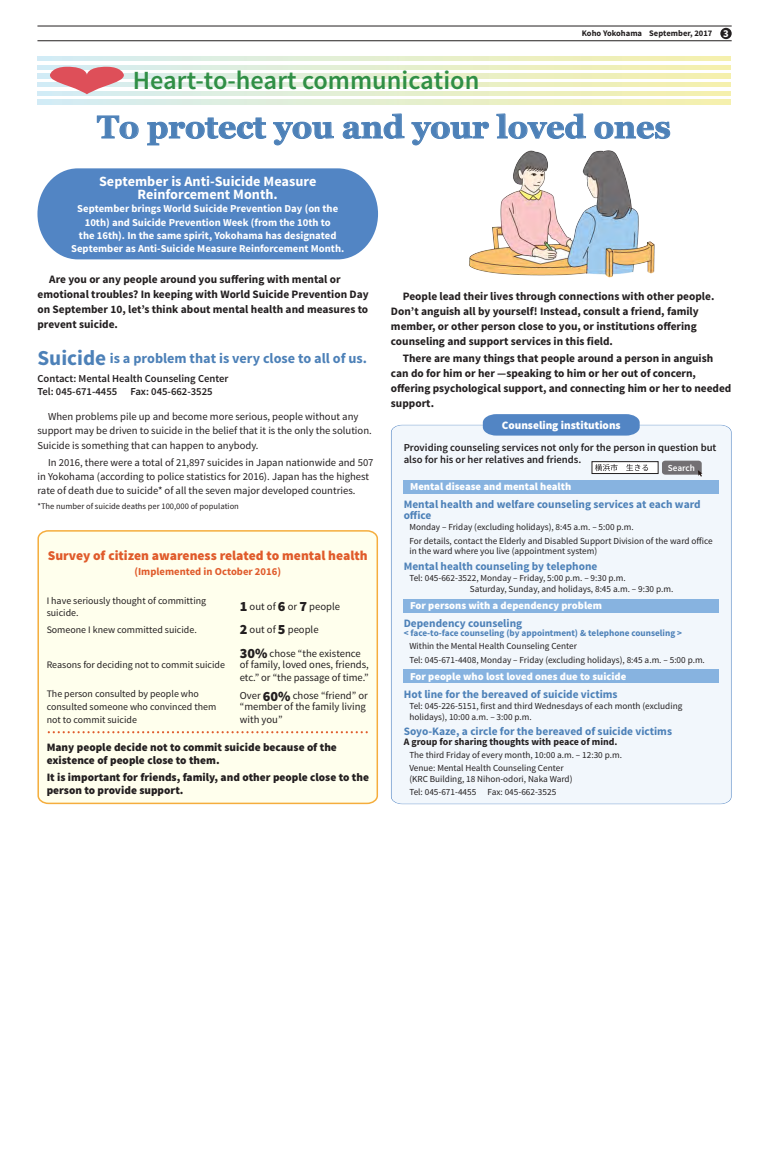
<style>
.page{position:relative;width:772px;height:1151px;background:#fff}
.page>*{position:absolute;margin:0;border:0;box-sizing:border-box;transform-origin:0 0}
.t1{font:700 31.9px "Georgia";color:#4d81b8}
.t2{font:600 26.2px "Source Sans Pro";color:#308f46}
.t3{font:700 14.2px/13.5px "Source Sans Pro";color:#fff;text-align:center}
.t4{font:700 14.2px "Source Sans Pro";color:#4d81b8}
.t5{font:900 13.5px "Source Sans Pro";color:#e05b2b}
.t6{font:700 11.3px/14.9px "Source Sans Pro";color:#231f20}
.t7{font:700 11.3px/10.6px "Source Sans Pro";color:#4d81b8}
.t8{font:900 11.3px/13.5px "Source Sans Pro";color:#231f20}
.t9{font:900 11.3px "Source Sans Pro";color:#fff}
.t10{font:10.6px/14.2px "Source Sans Pro";color:#231f20}
.t11{font:700 10.6px/13.5px "Source Sans Pro";color:#fff;text-align:center}
.t12{font:600 10.6px/12px "Source Sans Pro";color:#231f20}
.t13{font:900 10.6px "Source Sans Pro";color:#fff}
.t14{font:700 10.6px "Source Sans Pro";color:#e05b2b}
.t15{font:9.9px/12.8px "Source Sans Pro";color:#231f20}
.t16{font:700 9.9px "Source Sans Pro";color:#231f20}
.t17{font:9.2px/10.6px "Source Sans Pro";color:#231f20}
.t18{font:700 9.2px "Source Sans Pro";color:#4d81b8}
.t19{font:600 9.2px "Source Sans Pro";color:#fff}
.t20{font:8.5px "Source Sans Pro";color:#231f20}
.t21{font:700 8.5px "Source Sans Pro";color:#231f20}
.s1{font-size:21.3px}
.s2{font-weight:900;font-size:14.2px}
</style>
<div class="page">
<hr style="left:37px;top:26px;width:694px;height:1px;background:#231f20">
<hr style="left:37px;top:40px;width:694px;height:1px;background:#231f20">
<svg style="left:719px;top:28px;width:12px;height:11px"></svg>
<svg style="left:37px;top:57px;width:693px;height:4px;background:#e4eed0"></svg>
<svg style="left:37px;top:65px;width:693px;height:5px;background:#e5eecd"></svg>
<svg style="left:37px;top:74px;width:693px;height:4px;background:#e6eecc"></svg>
<svg style="left:37px;top:83px;width:693px;height:4px;background:#e6eecc"></svg>
<svg style="left:37px;top:91px;width:693px;height:5px;background:#e5eece"></svg>
<svg style="left:37px;top:100px;width:693px;height:4px;background:#e4eed0"></svg>
<svg style="left:50px;top:66px;width:74px;height:28px;background:#df8c93"></svg>
<img style="left:469px;top:150px;width:186px;height:127px">
<div style="left:37px;top:168px;width:341px;height:91px;background:#5285c4"></div>
<svg style="left:97px;top:115px;width:42px;height:24px"></svg>
<svg style="left:147px;top:117px;width:119px;height:29px"></svg>
<svg style="left:273px;top:122px;width:61px;height:24px"></svg>
<svg style="left:342px;top:113px;width:62px;height:26px"></svg>
<svg style="left:411px;top:122px;width:78px;height:24px"></svg>
<svg style="left:496px;top:113px;width:89px;height:26px"></svg>
<svg style="left:594px;top:122px;width:75px;height:17px"></svg>
<div style="left:37px;top:530px;width:341px;height:275px;background:#ffffed"></div>
<div style="left:391px;top:425px;width:339px;height:379px;background:#f2f7fc"></div>
<svg style="left:482px;top:414px;width:157px;height:22px;background:#5b8bc7"></svg>
<div style="left:403px;top:480px;width:315px;height:13px;background:#87b3e0"></div>
<div style="left:403px;top:599px;width:315px;height:13px;background:#87b3e0"></div>
<div style="left:403px;top:670px;width:315px;height:13px;background:#87b3e0"></div>
<div style="left:591px;top:462px;width:66px;height:11px;background:#fff"></div>
<div style="left:591px;top:461px;width:67px;height:13px;border:1px solid #231f20"></div>
<svg style="left:595px;top:464px;width:52px;height:7px"></svg>
<svg style="left:48px;top:731px;width:319px;height:2px"></svg>
<svg style="left:661px;top:461px;width:41px;height:16px"></svg>
<p class="t2" style="left:133px;top:63px;width:348px">Heart-to-heart communication</p>
<p class="t21" style="left:581px;top:28px;width:132px">Koho Yokohama September, 2017</p>
<p class="t11" style="left:722px;top:27px;width:7px">3</p>
<p class="t1" style="left:97px;top:103px;width:574px">To protect you and your loved ones</p>
<p class="t3" style="left:99px;top:175px;width:218px">September is Anti-Suicide Measure<br>Reinforcement Month.</p>
<p class="t11" style="left:71px;top:202px;width:274px">September brings World Suicide Prevention Day (on the 10th) and Suicide Prevention Week (from the 10th to<br>the 16th). In the same spirit, Yokohama has designated September as Anti-Suicide Measure Reinforcement Month.</p>
<p class="t6" style="left:37px;top:272px;width:332px;text-indent:12px">Are you or any people around you suffering with mental or emotional troubles? In keeping with World Suicide Prevention Day on September 10, let’s think about mental health and measures to prevent suicide.</p>
<p class="t4" style="left:37px;top:349px;width:331px"><span class="s1">Suicide</span> is a problem that is very close to all of us.</p>
<p class="t12" style="left:37px;top:373px;width:192px">Contact: Mental Health Counseling Center</p>
<p class="t12" style="left:37px;top:386px;width:176px">Tel: 045-671-4455 Fax: 045-662-3525</p>
<p class="t10" style="left:37px;top:410px;width:335px;text-indent:11px">When problems pile up and become more serious, people without any support may be driven to suicide in the belief that it is the only the solution.<br>Suicide is something that can happen to anybody.</p>
<p class="t10" style="left:37px;top:455px;width:337px;text-indent:11px">In 2016, there were a total of 21,897 suicides in Japan nationwide and 507 in Yokohama (according to police statistics for 2016). Japan has the highest rate of death due to suicide* of all the seven major developed countries.</p>
<p class="t20" style="left:37px;top:501px;width:203px">*The number of suicide deaths per 100,000 of population</p>
<p class="t5" style="left:48px;top:546px;width:321px">Survey of citizen awareness related to mental health</p>
<p class="t14" style="left:134px;top:565px;width:148px">(Implemented in October 2016)</p>
<p class="t15" style="left:47px;top:594px;width:161px">I have seriously thought of committing suicide.</p>
<p class="t10" style="left:240px;top:600px;width:102px"><span class="s2">1</span> out of <span class="s2">6</span> or <span class="s2">7</span> people</p>
<p class="t15" style="left:47px;top:623px;width:151px">Someone I knew committed suicide.</p>
<p class="t10" style="left:240px;top:622px;width:80px"><span class="s2">2</span> out of <span class="s2">5</span> people</p>
<p class="t15" style="left:47px;top:658px;width:180px">Reasons for deciding not to commit suicide</p>
<p class="t10" style="left:240px;top:648px;width:130px;line-height:11px"><span class="s2">30%</span> chose “the existence of family, loved ones, friends,</p>
<p class="t10" style="left:240px;top:671px;width:130px">etc.” or “the passage of time.”</p>
<p class="t15" style="left:47px;top:688px;width:171px">The person consulted by people who consulted someone who convinced them not to commit suicide</p>
<p class="t10" style="left:240px;top:691px;width:129px;line-height:11px">Over <span class="s2">60%</span> chose “friend” or “member of the family living</p>
<p class="t10" style="left:240px;top:713px;width:44px">with you”</p>
<p class="t8" style="left:47px;top:741px;width:291px">Many people decide not to commit suicide because of the existence of people close to them.</p>
<p class="t8" style="left:47px;top:770px;width:323px">It is important for friends, family, and other people close to the person to provide support.</p>
<p class="t6" style="left:390px;top:289px;width:325px;text-indent:12px">People lead their lives through connections with other people.<br>Don’t anguish all by yourself! Instead, consult a friend, family member, or other person close to you, or institutions offering counseling and support services in this field.</p>
<p class="t6" style="left:390px;top:351px;width:342px;text-indent:12px">There are many things that people around a person in anguish can do for him or her —speaking to him or her out of concern, offering psychological support, and connecting him or her to needed support.</p>
<p class="t9" style="left:501px;top:417px;width:120px">Counseling institutions</p>
<p class="t12" style="left:403px;top:442px;width:314px">Providing counseling services not only for the person in question but also for his or her relatives and friends.</p>
<p class="t19" style="left:667px;top:462px;width:29px">Search</p>
<p class="t13" style="left:410px;top:480px;width:162px">Mental disease and mental health</p>
<p class="t7" style="left:403px;top:499px;width:298px">Mental health and welfare counseling services at each ward office</p>
<p class="t17" style="left:409px;top:522px;width:226px">Monday – Friday (excluding holidays), 8:45 a.m. – 5:00 p.m.</p>
<p class="t17" style="left:409px;top:535px;width:304px">For details, contact the Elderly and Disabled Support Division of the ward office in the ward where you live (appointment system)</p>
<p class="t7" style="left:403px;top:561px;width:195px">Mental health counseling by telephone</p>
<p class="t17" style="left:409px;top:573px;width:218px">Tel: 045-662-3522, Monday – Friday, 5:00 p.m. – 9:30 p.m.</p>
<p class="t17" style="left:469px;top:584px;width:205px">Saturday, Sunday, and holidays, 8:45 a.m. – 9:30 p.m.</p>
<p class="t7" style="left:403px;top:618px;width:120px">Dependency counseling</p>
<p class="t18" style="left:403px;top:627px;width:280px">&lt; face-to-face counseling (by appointment) &amp; telephone counseling &gt;</p>
<p class="t17" style="left:409px;top:641px;width:169px">Within the Mental Health Counseling Center</p>
<p class="t17" style="left:409px;top:654px;width:297px">Tel: 045-671-4408, Monday – Friday (excluding holidays), 8:45 a.m. – 5:00 p.m.</p>
<p class="t7" style="left:403px;top:689px;width:215px">Hot line for the bereaved of suicide victims</p>
<p class="t17" style="left:409px;top:701px;width:274px">Tel: 045-226-5151, first and third Wednesdays of each month (excluding holidays), 10:00 a.m. – 3:00 p.m.</p>
<p class="t7" style="left:403px;top:727px;width:269px">Soyo-Kaze, a circle for the bereaved of suicide victims</p>
<p class="t16" style="left:403px;top:735px;width:215px">A group for sharing thoughts with peace of mind.</p>
<p class="t17" style="left:409px;top:749px;width:214px">The third Friday of every month, 10:00 a.m. – 12:30 p.m.</p>
<p class="t17" style="left:409px;top:763px;width:155px">Venue: Mental Health Counseling Center</p>
<p class="t17" style="left:409px;top:773px;width:164px">(KRC Building, 18 Nihon-odori, Naka Ward)</p>
<p class="t17" style="left:409px;top:787px;width:148px">Tel: 045-671-4455 Fax: 045-662-3525</p>
<p class="t13" style="left:410px;top:599px;width:193px">For persons with a dependency problem</p>
<p class="t13" style="left:410px;top:669px;width:217px">For people who lost loved ones due to suicide</p>
</div>
